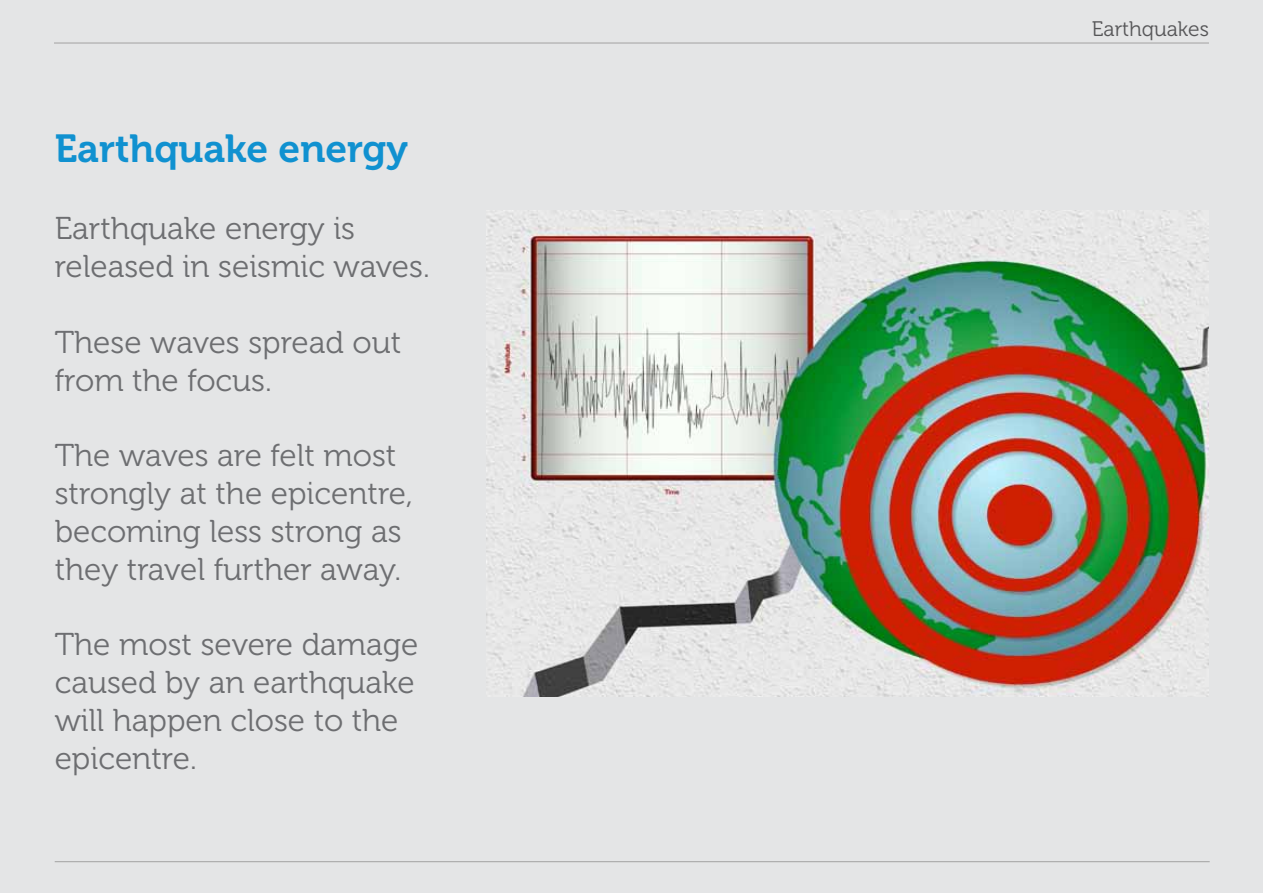
<style>
.page{position:relative;width:1263px;height:893px;background:#e4e5e6}
.page>*{position:absolute;margin:0;border:0;box-sizing:border-box;transform-origin:0 0}
.t1{font:39px "Museo 700";color:#1091d0}
.t2{font:31.5px/37.8px "Museo 300";color:#6d6e71}
.t3{font:21px "Museo 300";color:#565658}
</style>
<div class="page">
<hr style="left:54px;top:42px;width:1155px;height:2px;background:#a9a9a9">
<hr style="left:55px;top:861px;width:1155px;height:1px;background:#a9a9a9">
<img style="left:487px;top:211px;width:722px;height:485px">
<p class="t1" style="left:55px;top:127px;width:355px">Earthquake energy</p>
<p class="t2" style="left:55px;top:210px;width:377px">Earthquake energy is released in seismic waves.</p>
<p class="t2" style="left:55px;top:324px;width:348px">These waves spread out from the focus.</p>
<p class="t2" style="left:55px;top:437px;width:360px">The waves are felt most strongly at the epicentre, becoming less strong as they travel further away.</p>
<p class="t2" style="left:55px;top:626px;width:365px">The most severe damage caused by an earthquake will happen close to the epicentre.</p>
<p class="t3" style="left:1092px;top:17px;width:119px">Earthquakes</p>
</div>
